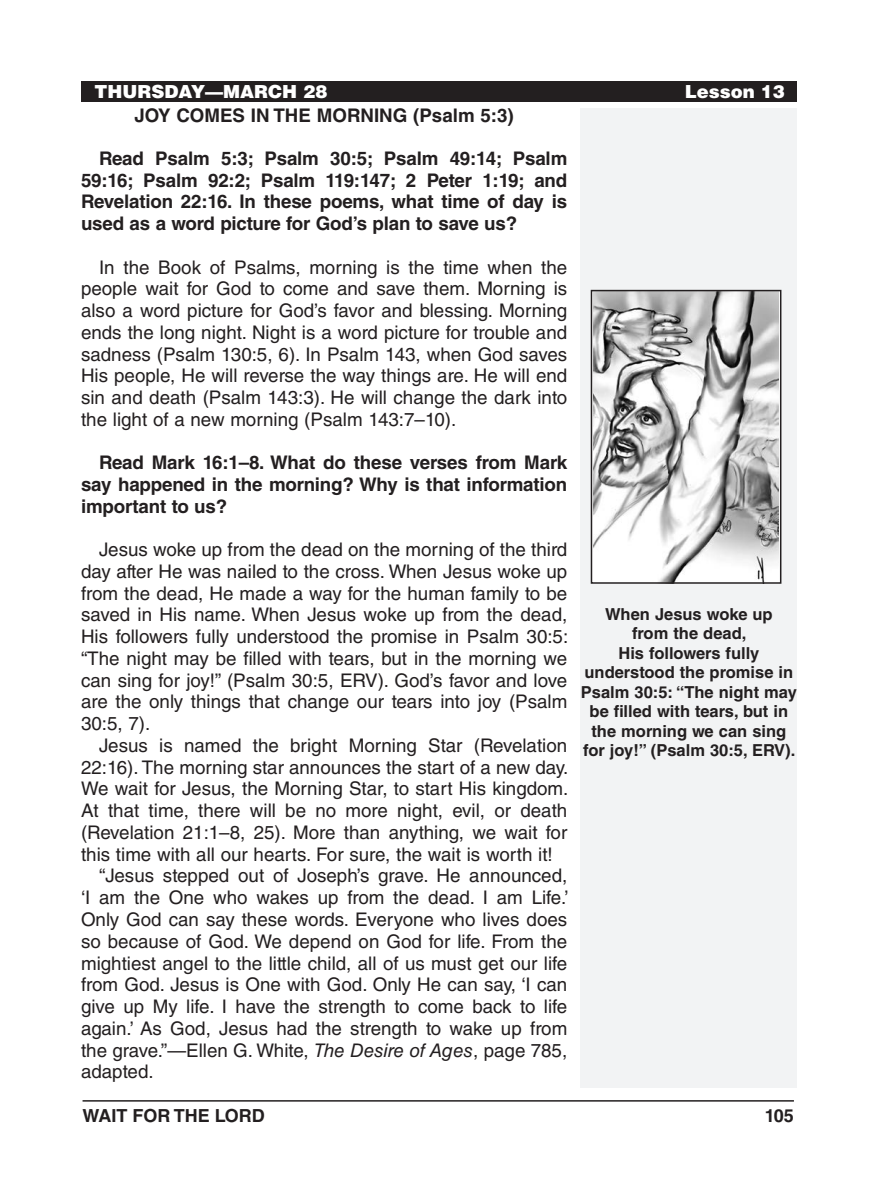
<style>
.page{position:relative;width:878px;height:1202px;background:#fff}
.page>*{position:absolute;margin:0;border:0;box-sizing:border-box;transform-origin:0 0}
.Body_Text_SpaceBefor{font:18.75px/21.8px "Helvetica LT Std";color:#231f20;text-align:justify}
.Body_Text{font:18.75px/21.8px "Helvetica LT Std";color:#231f20;text-align:justify}
.Body_Text_Bold_Space{font:700 18.75px/21.8px "Helvetica LT Std";letter-spacing:-.01em;color:#231f20;text-align:justify}
.Subheadings{font:700 18.75px "Helvetica LT Std";color:#231f20}
.Running_Head_-_Left{font:900 18px "Helvetica LT Std";color:#fff}
.Footer_-_Right{font:700 18px "Helvetica LT Std";color:#231f20}
.Image_Captions{font:700 16.5px/19.5px "Helvetica LT Std";color:#231f20;text-align:center}
.s1{font-style:italic}
</style>
<div class="page">
<div style="left:580px;top:108px;width:216px;height:979px;background:#f2f3f4"></div>
<div style="left:81px;top:81px;width:715px;height:20px;background:#231f20"></div>
<hr style="left:82px;top:1100px;width:712px;height:1px;background:#231f20">
<img style="left:593px;top:293px;width:185px;height:288px">
<div style="left:590px;top:290px;width:191px;height:294px;border:2px solid #231f20"></div>
<p class="Running_Head_-_Left" style="left:94px;top:79px;width:234px">THURSDAY—MARCH 28</p>
<p class="Subheadings" style="left:135px;top:103px;width:381px">JOY COMES IN THE MORNING (Psalm 5:3)</p>
<p class="Body_Text_Bold_Space" style="left:81px;top:147px;width:488px;text-indent:18px">Read Psalm 5:3; Psalm 30:5; Psalm 49:14; Psalm 59:16; Psalm 92:2; Psalm 119:147; 2 Peter 1:19; and Revelation 22:16. In these poems, what time of day is used as a word picture for God’s plan to save us?</p>
<p class="Body_Text_SpaceBefor" style="left:81px;top:256px;width:487px;text-indent:18px">In the Book of Psalms, morning is the time when the people wait for God to come and save them. Morning is also a word picture for God’s favor and blessing. Morning ends the long night. Night is a word picture for trouble and sadness (Psalm 130:5, 6). In Psalm 143, when God saves His people, He will reverse the way things are. He will end sin and death (Psalm 143:3). He will change the dark into the light of a new morning (Psalm 143:7–10).</p>
<p class="Body_Text_Bold_Space" style="left:81px;top:451px;width:487px;text-indent:18px">Read Mark 16:1–8. What do these verses from Mark say happened in the morning? Why is that information important to us?</p>
<p class="Body_Text_SpaceBefor" style="left:81px;top:538px;width:488px;text-indent:18px">Jesus woke up from the dead on the morning of the third day after He was nailed to the cross. When Jesus woke up from the dead, He made a way for the human family to be saved in His name. When Jesus woke up from the dead, His followers fully understood the promise in Psalm 30:5: “The night may be filled with tears, but in the morning we can sing for joy!” (Psalm 30:5, ERV). God’s favor and love are the only things that change our tears into joy (Psalm 30:5, 7).</p>
<p class="Body_Text" style="left:81px;top:734px;width:489px;text-indent:18px">Jesus is named the bright Morning Star (Revelation 22:16). The morning star announces the start of a new day.<br>We wait for Jesus, the Morning Star, to start His kingdom.<br>At that time, there will be no more night, evil, or death (Revelation 21:1–8, 25). More than anything, we wait for this time with all our hearts. For sure, the wait is worth it!</p>
<p class="Body_Text" style="left:81px;top:865px;width:489px;text-indent:18px">“Jesus stepped out of Joseph’s grave. He announced, ‘I am the One who wakes up from the dead. I am Life.’ Only God can say these words. Everyone who lives does so because of God. We depend on God for life. From the mightiest angel to the little child, all of us must get our life from God. Jesus is One with God. Only He can say, ‘I can give up My life. I have the strength to come back to life again.’ As God, Jesus had the strength to wake up from the grave.”—Ellen G. White, <span class="s1">The Desire of Ages</span>, page 785, adapted.</p>
<p class="Running_Head_-_Left" style="left:684px;top:79px;width:102px">Lesson 13</p>
<p class="Image_Captions" style="left:605px;top:604px;width:169px">When Jesus woke up</p>
<p class="Image_Captions" style="left:632px;top:623px;width:116px">from the dead,</p>
<p class="Image_Captions" style="left:618px;top:643px;width:142px">His followers fully</p>
<p class="Image_Captions" style="left:581px;top:662px;width:217px">understood the promise in<br>Psalm 30:5: “The night may be filled with tears, but in the morning we can sing for joy!” (Psalm 30:5, ERV).</p>
<p class="Footer_-_Right" style="left:82px;top:1104px;width:184px">WAIT FOR THE LORD</p>
<p class="Footer_-_Right" style="left:764px;top:1104px;width:31px">105</p>
</div>
